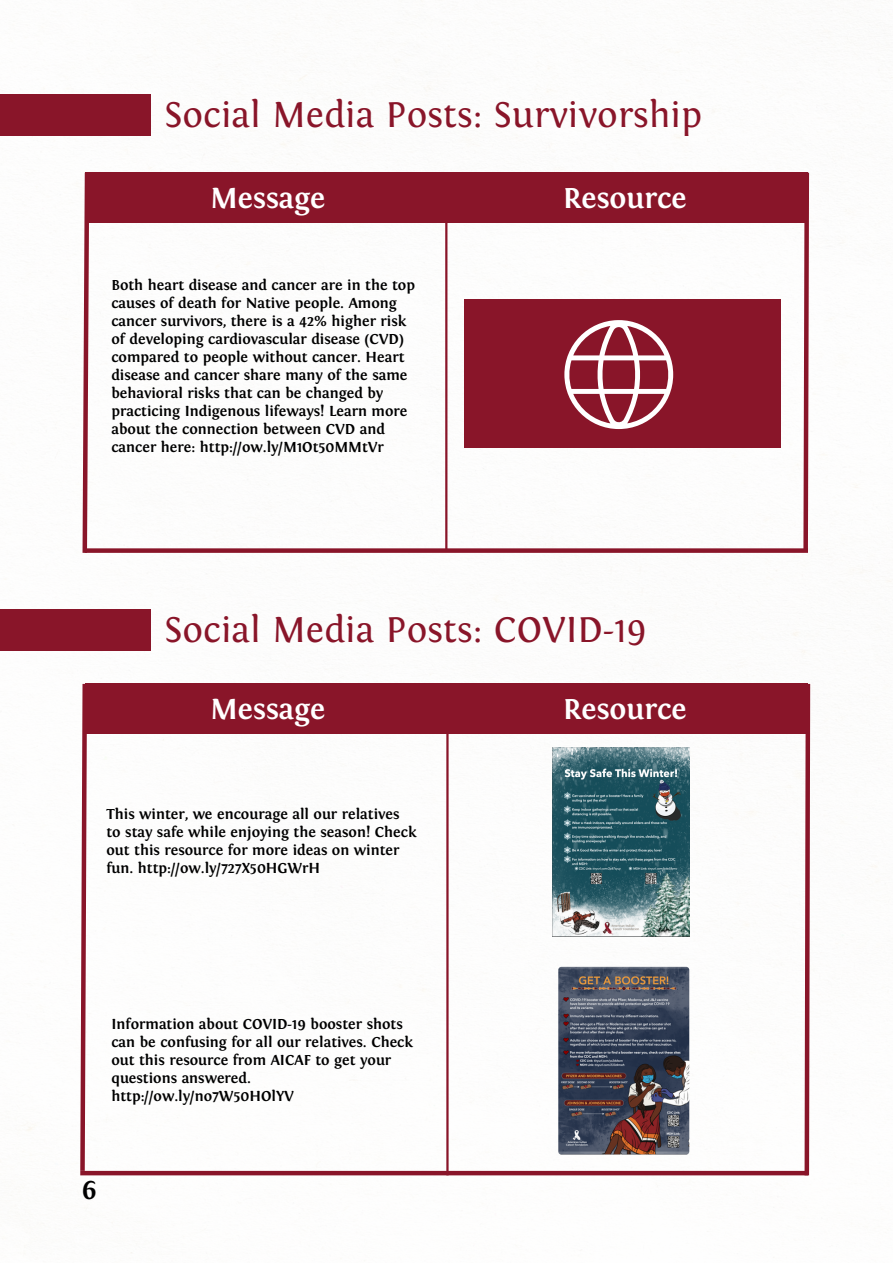
<style>
.page{position:relative;width:893px;height:1264px;background:#fff}
.page>*{position:absolute;margin:0;border:0;box-sizing:border-box;transform-origin:0 0}
.t1{font:37.5px "Fontin";color:#891529}
.t2{font:700 30px "Fontin";color:#fff}
.t3{font:700 27px "Fontin";color:#000}
.t4{font:700 15px/18px "Fontin";color:#000}
</style>
<div class="page">
<div style="left:0;top:94px;width:150px;height:42px;background:#891529"></div>
<div style="left:85px;top:173px;width:722px;height:50px;background:#891529"></div>
<hr style="left:445px;top:200px;width:2px;height:350px;background:#891529">
<svg style="left:82px;top:172px;width:9px;height:381px"></svg>
<svg style="left:801px;top:172px;width:9px;height:381px"></svg>
<div style="left:85px;top:548px;width:722px;height:5px;background:#891529"></div>
<div style="left:85px;top:683px;width:722px;height:50px;background:#891529"></div>
<hr style="left:446px;top:693px;width:2px;height:482px;background:#891529">
<div style="left:80px;top:1170px;width:727px;height:5px;background:#891529"></div>
<svg style="left:802px;top:683px;width:9px;height:493px"></svg>
<svg style="left:80px;top:683px;width:9px;height:492px"></svg>
<div style="left:0;top:609px;width:150px;height:42px;background:#891529"></div>
<img style="left:552px;top:747px;width:137px;height:189px">
<img style="left:558px;top:966px;width:131px;height:188px;border-radius:3px">
<div style="left:464px;top:299px;width:317px;height:148px;background:#891529"></div>
<svg style="left:564px;top:320px;width:109px;height:109px"></svg>
<h1 class="t1" style="left:165px;top:94px;width:539px">Social Media Posts: Survivorship</h1>
<h2 class="t2" style="left:210px;top:181px;width:116px">Message</h2>
<h2 class="t2" style="left:563px;top:181px;width:125px">Resource</h2>
<p class="t4" style="left:111px;top:276px;width:305px">Both heart disease and cancer are in the top causes of death for Native people. Among cancer survivors, there is a 42% higher risk of developing cardiovascular disease (CVD) compared to people without cancer. Heart disease and cancer share many of the same behavioral risks that can be changed by practicing Indigenous lifeways! Learn more about the connection between CVD and cancer here: http://ow.ly/M1Ot50MMtVr</p>
<h1 class="t1" style="left:165px;top:609px;width:483px">Social Media Posts: COVID-19</h1>
<h2 class="t2" style="left:210px;top:692px;width:116px">Message</h2>
<h2 class="t2" style="left:563px;top:692px;width:125px">Resource</h2>
<p class="t4" style="left:106px;top:805px;width:312px">This winter, we encourage all our relatives to stay safe while enjoying the season! Check out this resource for more ideas on winter fun. http://ow.ly/727X50HGWrH</p>
<p class="t4" style="left:111px;top:1015px;width:303px">Information about COVID-19 booster shots can be confusing for all our relatives. Check out this resource from AICAF to get your questions answered. http://ow.ly/no7W50HOlYV</p>
<h3 class="t3" style="left:82px;top:1174px;width:17px">6</h3>
</div>
